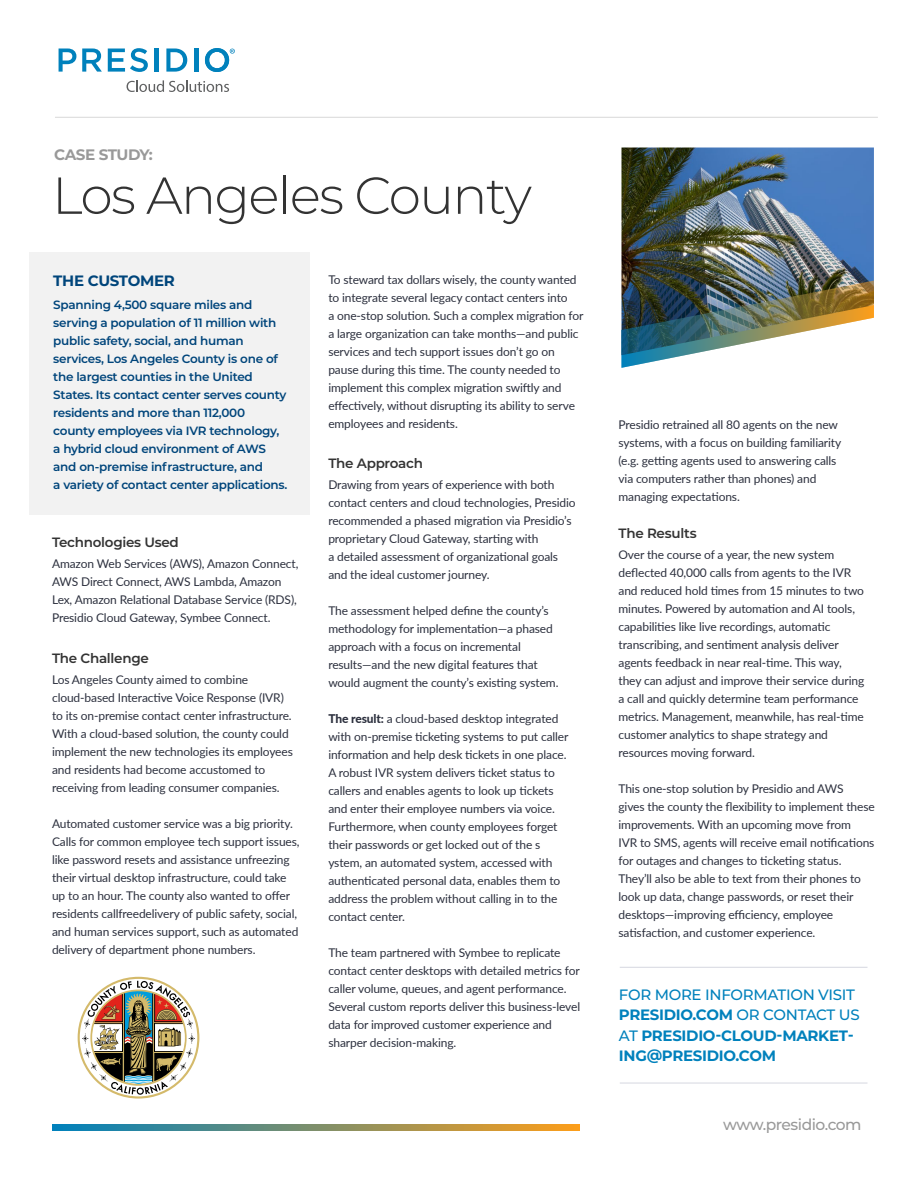
<style>
.page{position:relative;width:918px;height:1188px;background:#fff}
.page>*{position:absolute;margin:0;border:0;box-sizing:border-box;transform-origin:0 0}
.t1{font:300 51.9px "Montserrat";letter-spacing:-.03em;color:#333}
.t2{font:500 15.45px "Montserrat";letter-spacing:-.03em;color:#999}
.t3{font:700 15.15px "Montserrat";letter-spacing:-.04em;color:#999}
.t4{font:700 15px/20.1px "Montserrat";letter-spacing:-.02em;color:#0081bc}
.t5{font:700 15px "Montserrat";letter-spacing:-.02em;color:#00457b}
.t6{font:600 13.5px "Montserrat";letter-spacing:-.02em;color:#333}
.t7{font:12px/18px "Lato";letter-spacing:-.01em;color:#2c303e}
.t8{font:600 12px/18px "Montserrat";letter-spacing:-.02em;color:#00457b}
.s1{font-weight:800}
.s2{font-weight:500}
</style>
<div class="page">
<hr style="left:55px;top:117px;width:823px;height:1px;background:#d8d8d8">
<svg style="left:59px;top:49px;width:17px;height:23px"></svg>
<svg style="left:82px;top:49px;width:20px;height:23px"></svg>
<svg style="left:108px;top:48px;width:40px;height:24px"></svg>
<hr style="left:155px;top:49px;width:4px;height:23px;background:#0081bc">
<svg style="left:166px;top:49px;width:21px;height:23px"></svg>
<hr style="left:194px;top:49px;width:4px;height:23px;background:#0081bc">
<svg style="left:205px;top:48px;width:30px;height:24px"></svg>
<svg style="left:127px;top:80px;width:102px;height:12px"></svg>
<img style="left:621px;top:148px;width:253px;height:133px">
<img style="left:621px;top:281px;width:253px;height:87px">
<svg style="left:52px;top:1125px;width:528px;height:5px;background:#7e8f6a"></svg>
<svg style="left:78px;top:977px;width:121px;height:122px"></svg>
<hr style="left:620px;top:967px;width:247px;height:1px;background:#d5d7e0">
<hr style="left:620px;top:1083px;width:247px;height:1px;background:#d5d7e0">
<div style="left:29px;top:252px;width:281px;height:262px;background:#f2f2f2"></div>
<p class="t3" style="left:54px;top:144px;width:100px">CASE STUDY:</p>
<h1 class="t1" style="left:52px;top:160px;width:481px">Los Angeles County</h1>
<p class="t5" style="left:53px;top:270px;width:123px">THE CUSTOMER</p>
<p class="t8" style="left:53px;top:295px;width:236px">Spanning 4,500 square miles and serving a population of 11 million with public safety, social, and human services, Los Angeles County is one of the largest counties in the United States. Its contact center serves county residents and more than 112,000 county employees via IVR technology, a hybrid cloud environment of AWS and on-premise infrastructure, and<br>a variety of contact center applications.</p>
<p class="t6" style="left:52px;top:533px;width:128px">Technologies Used</p>
<p class="t7" style="left:52px;top:554px;width:248px">Amazon Web Services (AWS), Amazon Connect, AWS Direct Connect, AWS Lambda, Amazon Lex, Amazon Relational Database Service (RDS), Presidio Cloud Gateway, Symbee Connect.</p>
<p class="t6" style="left:52px;top:648px;width:98px">The Challenge</p>
<p class="t7" style="left:52px;top:670px;width:242px">Los Angeles County aimed to combine cloud-based Interactive Voice Response (IVR) to its on-premise contact center infrastructure.<br>With a cloud-based solution, the county could implement the new technologies its employees and residents had become accustomed to receiving from leading consumer companies.</p>
<p class="t7" style="left:52px;top:814px;width:249px">Automated customer service was a big priority.<br>Calls for common employee tech support issues, like password resets and assistance unfreezing their virtual desktop infrastructure, could take up to an hour. The county also wanted to offer residents callfreedelivery of public safety, social, and human services support, such as automated delivery of department phone numbers.</p>
<p class="t7" style="left:328px;top:270px;width:257px">To steward tax dollars wisely, the county wanted to integrate several legacy contact centers into<br>a one-stop solution. Such a complex migration for a large organization can take months—and public services and tech support issues don’t go on pause during this time. The county needed to implement this complex migration swiftly and effectively, without disrupting its ability to serve employees and residents.</p>
<p class="t6" style="left:328px;top:454px;width:96px">The Approach</p>
<p class="t7" style="left:328px;top:475px;width:249px">Drawing from years of experience with both contact centers and cloud technologies, Presidio recommended a phased migration via Presidio’s proprietary Cloud Gateway, starting with<br>a detailed assessment of organizational goals and the ideal customer journey.</p>
<p class="t7" style="left:328px;top:601px;width:232px">The assessment helped define the county’s methodology for implementation—a phased approach with a focus on incremental results—and the new digital features that would augment the county’s existing system.</p>
<p class="t7" style="left:328px;top:709px;width:242px"><span class="s1">The result:</span> a cloud-based desktop integrated with on-premise ticketing systems to put caller information and help desk tickets in one place.<br>A robust IVR system delivers ticket status to callers and enables agents to look up tickets and enter their employee numbers via voice.<br>Furthermore, when county employees forget their passwords or get locked out of the s ystem, an automated system, accessed with authenticated personal data, enables them to address the problem without calling in to the contact center.</p>
<p class="t7" style="left:328px;top:943px;width:253px">The team partnered with Symbee to replicate contact center desktops with detailed metrics for caller volume, queues, and agent performance.<br>Several custom reports deliver this business-level data for improved customer experience and sharper decision-making.</p>
<p class="t7" style="left:619px;top:415px;width:224px">Presidio retrained all 80 agents on the new systems, with a focus on building familiarity (e.g. getting agents used to answering calls via computers rather than phones) and managing expectations.</p>
<p class="t6" style="left:619px;top:524px;width:80px">The Results</p>
<p class="t7" style="left:619px;top:545px;width:247px">Over the course of a year, the new system deflected 40,000 calls from agents to the IVR and reduced hold times from 15 minutes to two minutes. Powered by automation and AI tools, capabilities like live recordings, automatic transcribing, and sentiment analysis deliver agents feedback in near real-time. This way, they can adjust and improve their service during a call and quickly determine team performance metrics. Management, meanwhile, has real-time customer analytics to shape strategy and resources moving forward.</p>
<p class="t7" style="left:619px;top:779px;width:258px">This one-stop solution by Presidio and AWS<br>gives the county the flexibility to implement these improvements. With an upcoming move from<br>IVR to SMS, agents will receive email notifications for outages and changes to ticketing status.<br>They’ll also be able to text from their phones to look up data, change passwords, or reset their desktops—improving efficiency, employee satisfaction, and customer experience.</p>
<p class="t4" style="left:619px;top:984px;width:242px"><span class="s2">FOR MORE INFORMATION VISIT<br></span>PRESIDIO.COM <span class="s2">OR CONTACT US<br>AT</span> PRESIDIO-CLOUD-MARKET-<br>ING@PRESIDIO.COM</p>
<p class="t2" style="left:723px;top:1114px;width:140px">www.presidio.com</p>
</div>
